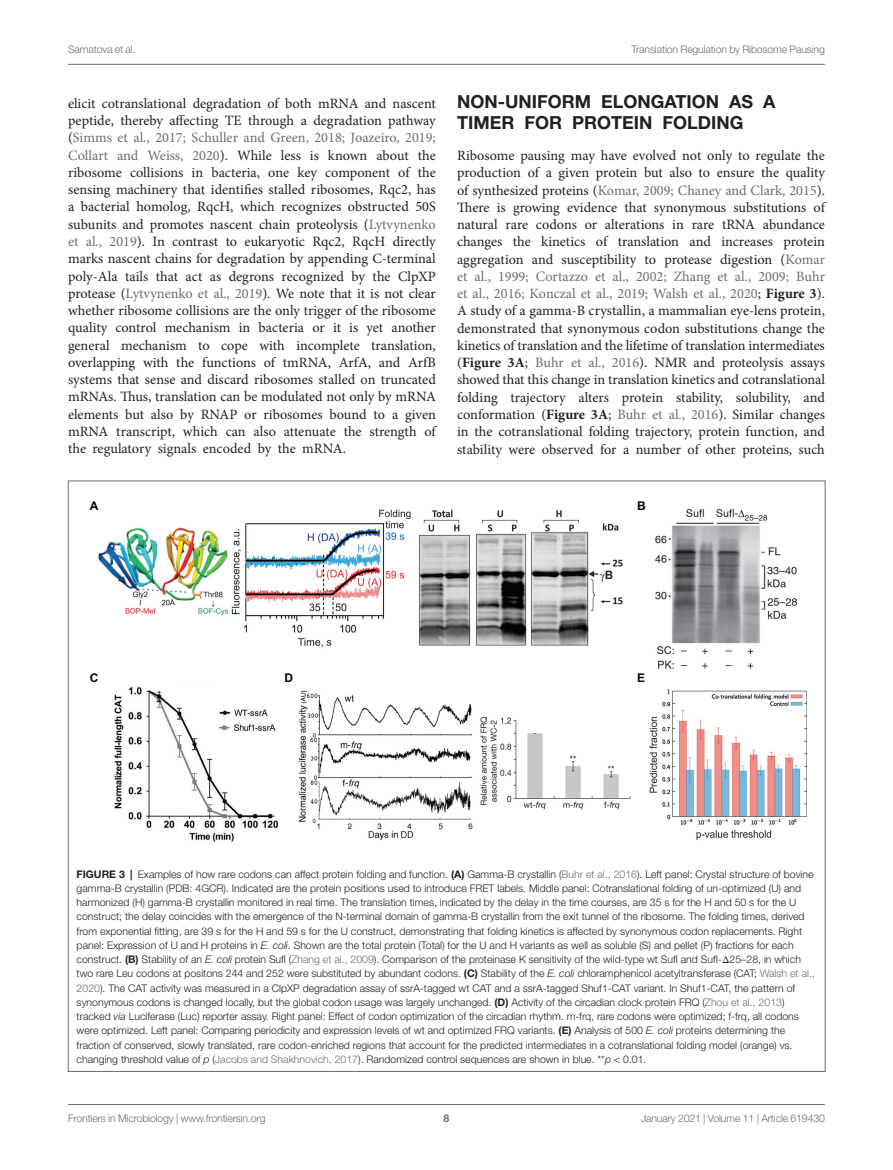
<style>
.page{position:relative;width:893px;height:1170px;background:#fff}
.page>*{position:absolute;margin:0;border:0;box-sizing:border-box;transform-origin:0 0}
.HEAD_1{font:700 18px/21px "Helvetica Neue LT Std";color:#231f20}
.TEXT{font:14.25px/17.2px "Minion Pro";color:#231f20;text-align:justify}
.TEXT_FLUSH{font:14.25px/17.2px "Minion Pro";letter-spacing:-.005em;color:#231f20;text-align:justify}
.t1{font:700 12px "Arial";color:#040503}
.FIG_LEG{font:300 10.5px/14.2px "Helvetica Neue LT Std";color:#231f20}
.t2{font:300 10.5px "Helvetica Neue LT Std";letter-spacing:-.015em;color:#6c6d70}
.t3{font:700 10.5px "Helvetica Neue LT Std";color:#6c6d70}
.s1{color:#6c6d70}
.s2{font-weight:700}
.s3{font-style:italic}
.s4{font-family:"STIX General";font-weight:400}
</style>
<div class="page">
<hr style="left:68px;top:64px;width:757px;height:1px;background:#6c6d70">
<hr style="left:68px;top:1104px;width:757px;height:1px;background:#6c6d70">
<img style="left:98px;top:509px;width:709px;height:333px">
<p class="t2" style="left:68px;top:42px;width:69px">Samatova et al.</p>
<p class="t2" style="left:631px;top:42px;width:195px">Translation Regulation by Ribosome Pausing</p>
<p class="TEXT" style="left:68px;top:95px;width:369px">elicit cotranslational degradation of both mRNA and nascent peptide, thereby affecting TE through a degradation pathway (<span class="s1">Simms et al., 2017; Schuller and Green, 2018; Joazeiro, 2019; Collart and Weiss, 2020</span>). While less is known about the ribosome collisions in bacteria, one key component of the sensing machinery that identifies stalled ribosomes, Rqc2, has a bacterial homolog, RqcH, which recognizes obstructed 50S subunits and promotes nascent chain proteolysis (<span class="s1">Lytvynenko et al., 2019</span>). In contrast to eukaryotic Rqc2, RqcH directly marks nascent chains for degradation by appending C-terminal poly-Ala tails that act as degrons recognized by the ClpXP protease (<span class="s1">Lytvynenko et al., 2019</span>). We note that it is not clear whether ribosome collisions are the only trigger of the ribosome quality control mechanism in bacteria or it is yet another general mechanism to cope with incomplete translation, overlapping with the functions of tmRNA, ArfA, and ArfB systems that sense and discard ribosomes stalled on truncated mRNAs. Thus, translation can be modulated not only by mRNA elements but also by RNAP or ribosomes bound to a given mRNA transcript, which can also attenuate the strength of the regulatory signals encoded by the mRNA.</p>
<p class="HEAD_1" style="left:457px;top:90px;width:320px">NON-UNIFORM ELONGATION AS A<br>TIMER FOR PROTEIN FOLDING</p>
<p class="TEXT_FLUSH" style="left:457px;top:147px;width:369px">Ribosome pausing may have evolved not only to regulate the production of a given protein but also to ensure the quality of synthesized proteins (<span class="s1">Komar, 2009; Chaney and Clark, 2015</span>).<br>There is growing evidence that synonymous substitutions of natural rare codons or alterations in rare tRNA abundance changes the kinetics of translation and increases protein aggregation and susceptibility to protease digestion (<span class="s1">Komar et al., 1999; Cortazzo et al., 2002; Zhang et al., 2009; Buhr et al., 2016; Konczal et al., 2019; Walsh et al., 2020</span>; <span class="s2">Figure 3</span>).<br>A study of a gamma-B crystallin, a mammalian eye-lens protein, demonstrated that synonymous codon substitutions change the kinetics of translation and the lifetime of translation intermediates (<span class="s2">Figure 3A</span>; <span class="s1">Buhr et al., 2016</span>). NMR and proteolysis assays showed that this change in translation kinetics and cotranslational folding trajectory alters protein stability, solubility, and conformation (<span class="s2">Figure 3A</span>; <span class="s1">Buhr et al., 2016</span>). Similar changes in the cotranslational folding trajectory, protein function, and stability were observed for a number of other proteins, such</p>
<p class="t1" style="left:90px;top:497px;width:10px">A</p>
<p class="t1" style="left:637px;top:497px;width:10px">B</p>
<p class="t1" style="left:90px;top:669px;width:10px">C</p>
<p class="t1" style="left:285px;top:669px;width:10px">D</p>
<p class="t1" style="left:637px;top:669px;width:10px">E</p>
<p class="FIG_LEG" style="left:77px;top:866px;width:740px"><span class="s2">FIGURE 3 |</span> Examples of how rare codons can affect protein folding and function. <span class="s2">(A)</span> Gamma-B crystallin (<span class="s1">Buhr et al., 2016</span>). Left panel: Crystal structure of bovine gamma-B crystallin (PDB: 4GCR). Indicated are the protein positions used to introduce FRET labels. Middle panel: Cotranslational folding of un-optimized (U) and harmonized (H) gamma-B crystallin monitored in real time. The translation times, indicated by the delay in the time courses, are 35 s for the H and 50 s for the U construct; the delay coincides with the emergence of the N-terminal domain of gamma-B crystallin from the exit tunnel of the ribosome. The folding times, derived from exponential fitting, are 39 s for the H and 59 s for the U construct, demonstrating that folding kinetics is affected by synonymous codon replacements. Right panel: Expression of U and H proteins in <span class="s3">E. coli</span>. Shown are the total protein (Total) for the U and H variants as well as soluble (S) and pellet (P) fractions for each construct. <span class="s2">(B)</span> Stability of an <span class="s3">E. coli</span> protein Sufl (<span class="s1">Zhang et al., 2009</span>). Comparison of the proteinase K sensitivity of the wild-type wt Sufl and SufI-<span class="s4">Δ</span>25–28, in which two rare Leu codons at positons 244 and 252 were substituted by abundant codons. <span class="s2">(C)</span> Stability of the <span class="s3">E. coli</span> chloramphenicol acetyltransferase (CAT; <span class="s1">Walsh et al., 2020</span>). The CAT activity was measured in a ClpXP degradation assay of ssrA-tagged wt CAT and a ssrA-tagged Shuf1-CAT variant. In Shuf1-CAT, the pattern of synonymous codons is changed locally, but the global codon usage was largely unchanged. <span class="s2">(D)</span> Activity of the circadian clock protein FRQ (<span class="s1">Zhou et al., 2013</span>) tracked <span class="s3">via</span> Luciferase (Luc) reporter assay. Right panel: Effect of codon optimization of the circadian rhythm. m-frq, rare codons were optimized; f-frq, all codons were optimized. Left panel: Comparing periodicity and expression levels of wt and optimized FRQ variants. <span class="s2">(E)</span> Analysis of 500 <span class="s3">E. coli</span> proteins determining the fraction of conserved, slowly translated, rare codon-enriched regions that account for the predicted intermediates in a cotranslational folding model (orange) vs. changing threshold value of <span class="s3">p</span> (<span class="s1">Jacobs and Shakhnovich, 2017</span>). Randomized control sequences are shown in blue. **<span class="s3">p</span> &lt; 0.01.</p>
<p class="t2" style="left:68px;top:1111px;width:199px">Frontiers in Microbiology | www.frontiersin.org</p>
<p class="t3" style="left:444px;top:1111px;width:7px">8</p>
<p class="t2" style="left:641px;top:1111px;width:185px">January 2021 | Volume 11 | Article 619430</p>
</div>
